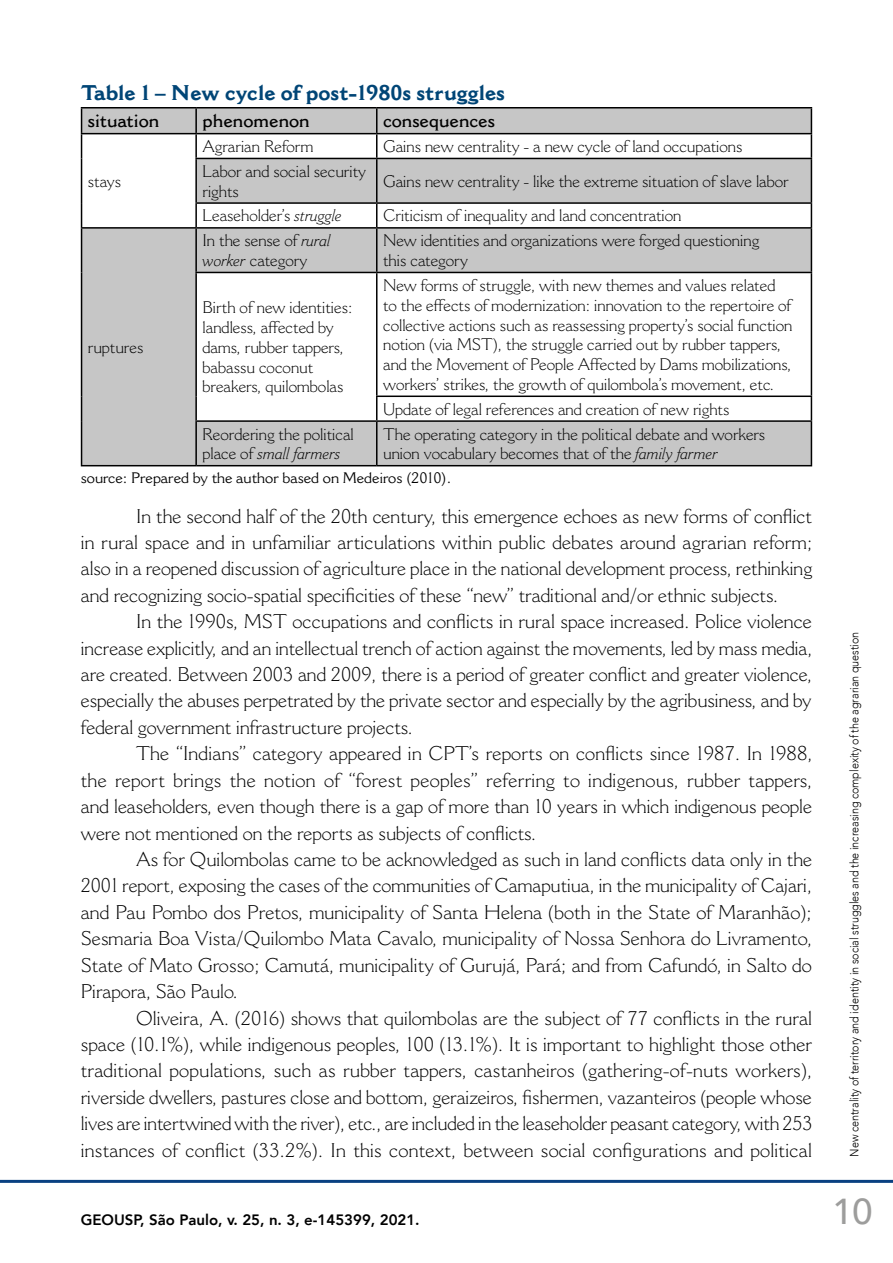
<style>
.page{position:relative;width:893px;height:1263px;background:#fff}
.page>*{position:absolute;margin:0;border:0;box-sizing:border-box;transform-origin:0 0}
.t1{font:500 36px "Avenir";color:#9d9d9c}
.t2{font:700 21px "Cantoria MT Std";color:#004576}
.t3{font:300 19.5px/26.4px "Cantoria MT Std";color:#000;text-align:justify}
.t4{font:600 18px "Cantoria MT Std";color:#000}
.t5{font:300 16.5px/19.8px "Cantoria MT Std";color:#000}
.t6{font:15px "Cantoria MT Std";color:#000}
.t7{font:800 15px "Avenir";color:#000}
.t8{font:300 12px "Avenir";letter-spacing:-.005em;color:#000;scale:.9 1}
.s1{font-style:italic}
</style>
<div class="page">
<hr style="left:0;top:1180px;width:893px;height:3px;background:#094081">
<svg style="left:82px;top:108px;width:729px;height:357px;fill:#c6c6c6"></svg>
<hr style="left:81px;top:107px;width:115px;height:1px;background:#000">
<hr style="left:196px;top:107px;width:181px;height:1px;background:#000">
<hr style="left:195px;top:108px;width:2px;height:25px;background:#000">
<hr style="left:377px;top:107px;width:435px;height:1px;background:#000">
<hr style="left:195px;top:134px;width:2px;height:24px;background:#000">
<svg style="left:376px;top:108px;width:1px;height:50px"></svg>
<hr style="left:195px;top:158px;width:182px;height:1px;background:#000">
<hr style="left:195px;top:159px;width:2px;height:43px;background:#000">
<hr style="left:377px;top:158px;width:435px;height:1px;background:#000">
<hr style="left:376px;top:159px;width:1px;height:43px;background:#000">
<hr style="left:195px;top:202px;width:182px;height:2px;background:#000">
<hr style="left:195px;top:204px;width:2px;height:23px;background:#000">
<hr style="left:377px;top:202px;width:435px;height:2px;background:#000">
<svg style="left:376px;top:204px;width:1px;height:23px"></svg>
<hr style="left:81px;top:227px;width:115px;height:2px;background:#000">
<hr style="left:196px;top:227px;width:181px;height:2px;background:#000">
<hr style="left:195px;top:229px;width:2px;height:43px;background:#000">
<hr style="left:377px;top:227px;width:435px;height:2px;background:#000">
<hr style="left:376px;top:229px;width:1px;height:43px;background:#000">
<hr style="left:195px;top:272px;width:182px;height:1px;background:#000">
<hr style="left:195px;top:273px;width:2px;height:123px;background:#000">
<hr style="left:377px;top:272px;width:435px;height:1px;background:#000">
<hr style="left:376px;top:273px;width:1px;height:122px;background:#000">
<hr style="left:195px;top:396px;width:2px;height:24px;background:#000">
<hr style="left:376px;top:395px;width:436px;height:2px;background:#000">
<svg style="left:376px;top:397px;width:1px;height:23px"></svg>
<hr style="left:195px;top:420px;width:182px;height:2px;background:#000">
<hr style="left:195px;top:422px;width:2px;height:43px;background:#000">
<hr style="left:377px;top:420px;width:435px;height:2px;background:#000">
<hr style="left:376px;top:422px;width:1px;height:43px;background:#000">
<hr style="left:81px;top:465px;width:115px;height:1px;background:#000">
<hr style="left:196px;top:465px;width:181px;height:1px;background:#000">
<hr style="left:377px;top:465px;width:435px;height:1px;background:#000">
<hr style="left:81px;top:133px;width:115px;height:1px;background:#000">
<svg style="left:81px;top:108px;width:1px;height:50px"></svg>
<hr style="left:196px;top:133px;width:181px;height:1px;background:#000">
<hr style="left:377px;top:133px;width:435px;height:1px;background:#000">
<svg style="left:811px;top:108px;width:1px;height:50px"></svg>
<hr style="left:81px;top:158px;width:1px;height:45px;background:#000">
<hr style="left:811px;top:159px;width:1px;height:43px;background:#000">
<svg style="left:81px;top:203px;width:1px;height:24px"></svg>
<svg style="left:811px;top:204px;width:1px;height:23px"></svg>
<hr style="left:81px;top:229px;width:1px;height:43px;background:#000">
<hr style="left:811px;top:229px;width:1px;height:43px;background:#000">
<hr style="left:81px;top:272px;width:1px;height:124px;background:#000">
<hr style="left:811px;top:273px;width:1px;height:122px;background:#000">
<svg style="left:81px;top:396px;width:1px;height:25px"></svg>
<svg style="left:811px;top:397px;width:1px;height:23px"></svg>
<hr style="left:81px;top:421px;width:1px;height:44px;background:#000">
<hr style="left:811px;top:422px;width:1px;height:43px;background:#000">
<p class="t2" style="left:81px;top:80px;width:426px">Table 1 – New cycle of post-1980s struggles</p>
<p class="t4" style="left:88px;top:110px;width:73px">situation</p>
<p class="t4" style="left:203px;top:110px;width:109px">phenomenon</p>
<p class="t4" style="left:383px;top:110px;width:113px">consequences</p>
<p class="t5" style="left:88px;top:171px;width:35px">stays</p>
<p class="t5" style="left:88px;top:337px;width:57px">ruptures</p>
<p class="t5" style="left:203px;top:136px;width:112px">Agrarian Reform</p>
<p class="t5" style="left:383px;top:136px;width:361px">Gains new centrality - a new cycle of land occupations</p>
<p class="t5" style="left:203px;top:161px;width:165px">Labor and social security rights</p>
<p class="t5" style="left:383px;top:171px;width:407px">Gains new centrality - like the extreme situation of slave labor</p>
<p class="t5" style="left:203px;top:206px;width:141px">Leaseholder’s <span class="s1">struggle</span></p>
<p class="t5" style="left:383px;top:206px;width:300px">Criticism of inequality and land concentration</p>
<p class="t5" style="left:202px;top:231px;width:130px">In the sense of <span class="s1">rural worker</span> category</p>
<p class="t5" style="left:383px;top:231px;width:378px">New identities and organizations were forged questioning this category</p>
<p class="t5" style="left:202px;top:297px;width:151px">Birth of new identities: landless, affected by dams, rubber tappers, babassu coconut breakers, quilombolas</p>
<p class="t5" style="left:383px;top:275px;width:411px">New forms of struggle, with new themes and values related to the effects of modernization: innovation to the repertoire of collective actions such as reassessing property’s social function notion (via MST), the struggle carried out by rubber tappers, and the Movement of People Affected by Dams mobilizations, workers’ strikes, the growth of quilombola’s movement, etc.</p>
<p class="t5" style="left:383px;top:399px;width:348px">Update of legal references and creation of new rights</p>
<p class="t5" style="left:202px;top:424px;width:153px">Reordering the political place of <span class="s1">small farmers</span></p>
<p class="t5" style="left:383px;top:424px;width:384px">The operating category in the political debate and workers union vocabulary becomes that of the <span class="s1">family farmer</span></p>
<p class="t6" style="left:81px;top:469px;width:372px">source: Prepared by the author based on Medeiros (2010).</p>
<p class="t3" style="left:81px;top:502px;width:733px;text-indent:55px">In the second half of the 20th century, this emergence echoes as new forms of conflict in rural space and in unfamiliar articulations within public debates around agrarian reform; also in a reopened discussion of agriculture place in the national development process, rethinking and recognizing socio-spatial specificities of these “new” traditional and/or ethnic subjects.</p>
<p class="t3" style="left:81px;top:608px;width:733px;text-indent:55px">In the 1990s, MST occupations and conflicts in rural space increased. Police violence increase explicitly, and an intellectual trench of action against the movements, led by mass media, are created. Between 2003 and 2009, there is a period of greater conflict and greater violence, especially the abuses perpetrated by the private sector and especially by the agribusiness, and by federal government infrastructure projects.</p>
<p class="t3" style="left:81px;top:740px;width:733px;text-indent:55px">The “Indians” category appeared in CPT’s reports on conflicts since 1987. In 1988, the report brings the notion of “forest peoples” referring to indigenous, rubber tappers, and leaseholders, even though there is a gap of more than 10 years in which indigenous people were not mentioned on the reports as subjects of conflicts.</p>
<p class="t3" style="left:81px;top:846px;width:733px;text-indent:55px">As for Quilombolas came to be acknowledged as such in land conflicts data only in the 2001 report, exposing the cases of the communities of Camaputiua, in the municipality of Cajari, and Pau Pombo dos Pretos, municipality of Santa Helena (both in the State of Maranhão); Sesmaria Boa Vista/Quilombo Mata Cavalo, municipality of Nossa Senhora do Livramento, State of Mato Grosso; Camutá, municipality of Gurujá, Pará; and from Cafundó, in Salto do Pirapora, São Paulo.</p>
<p class="t3" style="left:81px;top:1004px;width:733px;text-indent:55px">Oliveira, A. (2016) shows that quilombolas are the subject of 77 conflicts in the rural space (10.1%), while indigenous peoples, 100 (13.1%). It is important to highlight those other traditional populations, such as rubber tappers, castanheiros (gathering-of-nuts workers), riverside dwellers, pastures close and bottom, geraizeiros, fishermen, vazanteiros (people whose lives are intertwined with the river), etc., are included in the leaseholder peasant category, with 253 instances of conflict (33.2%). In this context, between social configurations and political</p>
<p class="t7" style="left:81px;top:1208px;width:340px">GEOUSP, São Paulo, v. 25, n. 3, e-145399, 2021.</p>
<p class="t8" style="left:847px;top:1157px;width:585px;rotate:-90deg">New centrality of territory and identity in social struggles and the increasing complexity of the agrarian question</p>
<h1 class="t1" style="left:832px;top:1180px;width:42px">10</h1>
</div>
